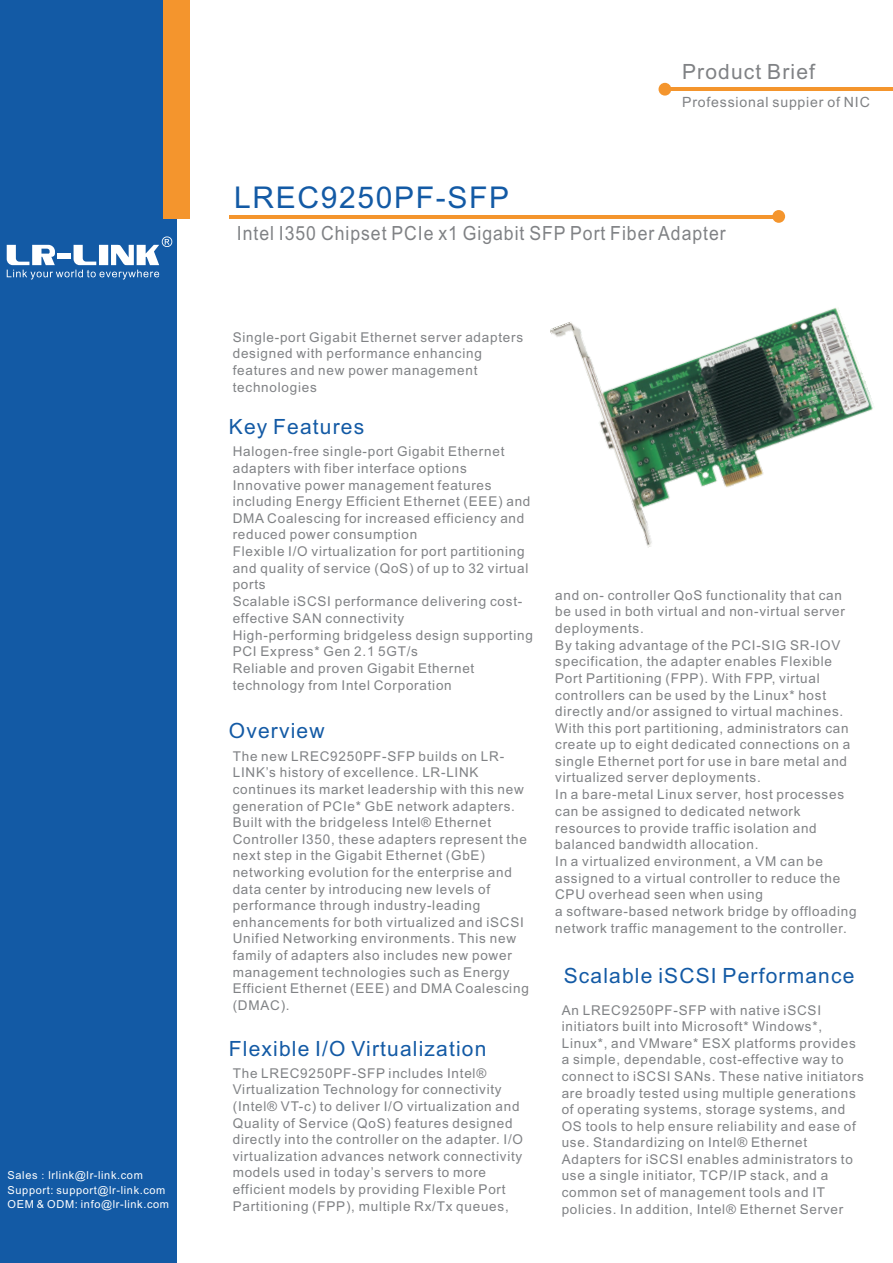
<style>
.page{position:relative;width:893px;height:1263px;background:#fff}
.page>*{position:absolute;margin:0;border:0;box-sizing:border-box;transform-origin:0 0}
.t1{font:30px "Arial";letter-spacing:.055em;color:#135aa5}
.t2{font:21px "Arial";letter-spacing:.055em;color:#135aa5}
.t3{font:21px "Arial";letter-spacing:.055em;color:#808285}
.t4{font:19.5px "Arial";letter-spacing:.055em;color:#808285;scale:.9 1}
.t5{font:14.1px "Arial";letter-spacing:.055em;color:#808285}
.t6{font:13.5px/16.6px "Arial";letter-spacing:.055em;color:#808285}
.t7{font:10.95px/14.2px "Arial";letter-spacing:.055em;color:#fff}
.s1{font-family:"MS Mincho"}
</style>
<div class="page">
<div style="left:0;top:0;width:176px;height:1263px;background:#135aa5"></div>
<div style="left:163px;top:0;width:26px;height:219px;background:#f4952d"></div>
<svg style="left:7px;top:236px;width:165px;height:43px"></svg>
<hr style="left:665px;top:88px;width:228px;height:3px;background:#f4952d">
<div style="left:658px;top:83px;width:13px;height:13px;background:#f4952d;border-radius:50%"></div>
<hr style="left:229px;top:215px;width:550px;height:3px;background:#f4952d">
<div style="left:772px;top:210px;width:13px;height:13px;background:#f4952d;border-radius:50%"></div>
<img style="left:550px;top:308px;width:323px;height:240px">
<p class="t7" style="left:8px;top:1169px;width:163px">Sales<span class="s1">：</span>lrlink@lr-link.com<br>Support: support@lr-link.com<br>OEM &amp; ODM: info@lr-link.com</p>
<h2 class="t3" style="left:682px;top:64px;width:135px">Product Brief</h2>
<h1 class="t1" style="left:234px;top:186px;width:277px">LREC9250PF-SFP</h1>
<p class="t5" style="left:682px;top:97px;width:189px">Professional suppier of NIC</p>
<h3 class="t4" style="left:237px;top:226px;width:545px">Intel I350 Chipset PCIe x1 Gigabit SFP Port Fiber Adapter</h3>
<p class="t6" style="left:233px;top:330px;width:292px">Single-port Gigabit Ethernet server adapters designed with performance enhancing features and new power management technologies</p>
<h2 class="t2" style="left:229px;top:419px;width:137px">Key Features</h2>
<p class="t6" style="left:233px;top:444px;width:302px">Halogen-free single-port Gigabit Ethernet adapters with fiber interface options Innovative power management features including Energy Efficient Ethernet (EEE) and DMA Coalescing for increased efficiency and reduced power consumption<br>Flexible I/O virtualization for port partitioning and quality of service (QoS) of up to 32 virtual ports<br>Scalable iSCSI performance delivering cost&shy;effective SAN connectivity<br>High-performing bridgeless design supporting PCI Express* Gen 2.1 5GT/s<br>Reliable and proven Gigabit Ethernet technology from Intel Corporation</p>
<h2 class="t2" style="left:229px;top:722px;width:97px">Overview</h2>
<p class="t6" style="left:233px;top:749px;width:298px">The new LREC9250PF-SFP builds on LR-LINK’s history of excellence. LR-LINK continues its market leadership with this new generation of PCIe* GbE network adapters.<br>Built with the bridgeless Intel® Ethernet Controller I350, these adapters represent the next step in the Gigabit Ethernet (GbE) networking evolution for the enterprise and data center by introducing new levels of performance through industry-leading enhancements for both virtualized and iSCSI Unified Networking environments. This new family of adapters also includes new power management technologies such as Energy Efficient Ethernet (EEE) and DMA Coalescing (DMAC).</p>
<h2 class="t2" style="left:229px;top:1040px;width:259px">Flexible I/O Virtualization</h2>
<p class="t6" style="left:233px;top:1066px;width:292px">The LREC9250PF-SFP includes Intel® Virtualization Technology for connectivity (Intel® VT-c) to deliver I/O virtualization and Quality of Service (QoS) features designed directly into the controller on the adapter. I/O virtualization advances network connectivity models used in today’s servers to more efficient models by providing Flexible Port Partitioning (FPP), multiple Rx/Tx queues,</p>
<p class="t6" style="left:555px;top:588px;width:303px">and on- controller QoS functionality that can be used in both virtual and non-virtual server deployments.<br>By taking advantage of the PCI-SIG SR-IOV specification, the adapter enables Flexible Port Partitioning (FPP). With FPP, virtual controllers can be used by the Linux* host directly and/or assigned to virtual machines.<br>With this port partitioning, administrators can create up to eight dedicated connections on a single Ethernet port for use in bare metal and virtualized server deployments.<br>In a bare-metal Linux server, host processes can be assigned to dedicated network resources to provide traffic isolation and balanced bandwidth allocation.<br>In a virtualized environment, a VM can be assigned to a virtual controller to reduce the CPU overhead seen when using<br>a software-based network bridge by offloading network traffic management to the controller.</p>
<h2 class="t2" style="left:564px;top:968px;width:292px">Scalable iSCSI Performance</h2>
<p class="t6" style="left:562px;top:1003px;width:304px">An LREC9250PF-SFP with native iSCSI initiators built into Microsoft* Windows*, Linux*, and VMware* ESX platforms provides a simple, dependable, cost-effective way to connect to iSCSI SANs. These native initiators are broadly tested using multiple generations of operating systems, storage systems, and OS tools to help ensure reliability and ease of use. Standardizing on Intel® Ethernet Adapters for iSCSI enables administrators to use a single initiator, TCP/IP stack, and a common set of management tools and IT policies. In addition, Intel® Ethernet Server</p>
</div>
